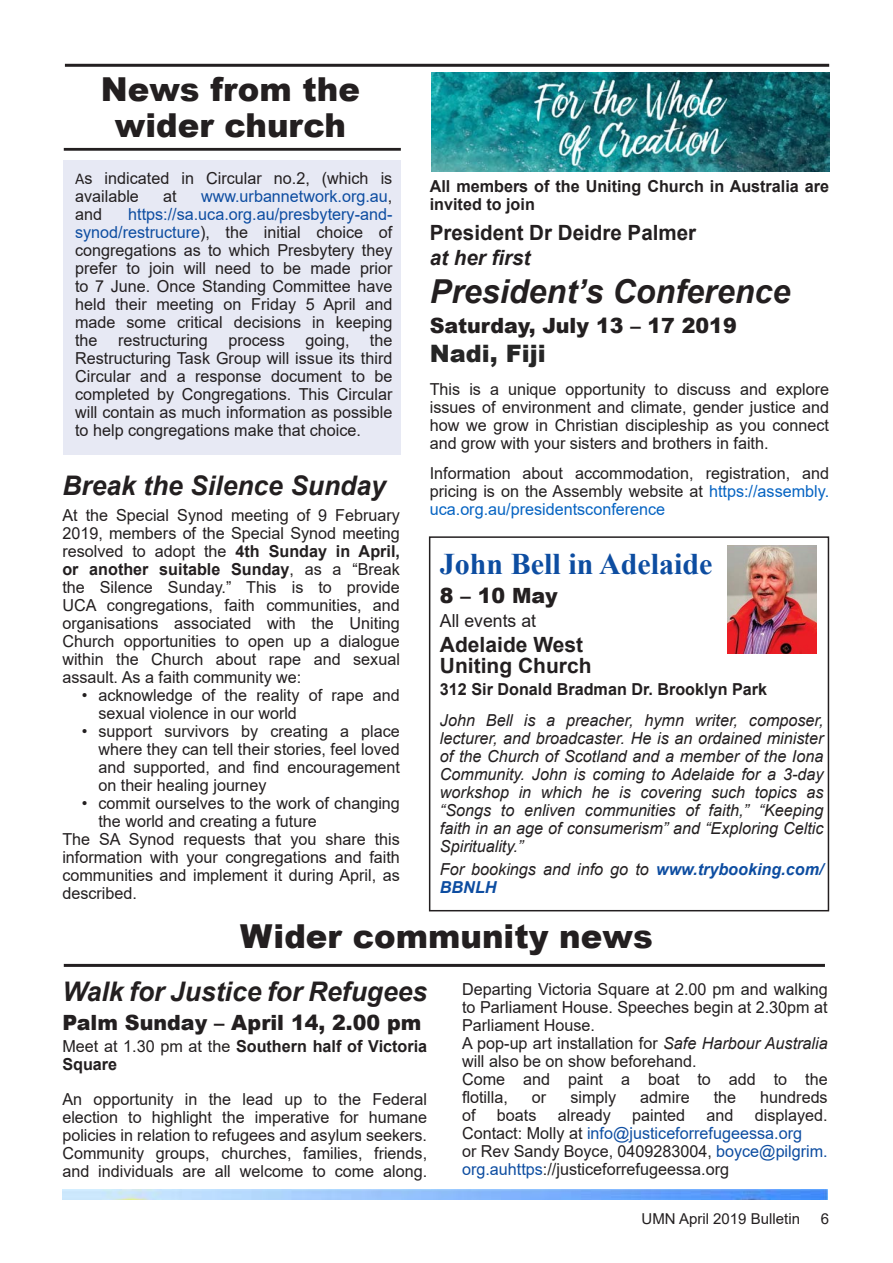
<style>
.page{position:relative;width:893px;height:1263px;background:#fff}
.page>*{position:absolute;margin:0;border:0;box-sizing:border-box;transform-origin:0 0}
.t1{font:900 33px/36px "Arial";color:#231f20;text-align:center}
.t2{font:italic 700 33px "Arial";color:#231f20}
.t3{font:700 30px "Times New Roman";color:#0d4da1}
.t4{font:italic 700 27px "Arial";color:#231f20}
.t5{font:900 24px "Arial";color:#262626}
.t6{font:900 21px "Arial";color:#231f20}
.t7{font:700 21px/21px "Arial";color:#231f20}
.t8{font:italic 700 21px "Arial";color:#231f20}
.t9{font:18px "Arial";color:#231f20}
.t10{font:16.5px/18px "Arial";color:#231f20;text-align:justify}
.t11{font:italic 16.5px/18px "Arial";color:#231f20;text-align:justify}
.t12{font:700 16.5px/18px "Arial";color:#231f20}
.t13{font:italic 700 16.5px/18px "Arial";color:#0d4da1}
.t14{font:16.5px "Arial";color:#0d4da1}
.t15{font:15px "Arial";color:#231f20}
.s1{font-family:"Calibri"}
.s2{color:#231f20}
.s3{color:#0d4da1}
.s4{font-weight:700}
.s5{color:#0563c2}
.s6{font-weight:400;color:#231f20}
.s7{font-weight:400}
.s8{font-style:italic}
</style>
<div class="page">
<img style="left:62px;top:1189px;width:766px;height:10px">
<img style="left:432px;top:72px;width:398px;height:100px">
<hr style="left:65px;top:64px;width:764px;height:3px;background:#231f20">
<hr style="left:64px;top:148px;width:337px;height:3px;background:#231f20">
<hr style="left:64px;top:964px;width:761px;height:3px;background:#231f20">
<div style="left:64px;top:161px;width:337px;height:294px;background:#e7e9f4"></div>
<div style="left:429px;top:536px;width:400px;height:375px;border:2px solid #231f20"></div>
<img style="left:727px;top:546px;width:89px;height:108px">
<h1 class="t1" style="left:101px;top:70px;width:261px">News from the wider church</h1>
<p class="t10" style="left:75px;top:169px;width:319px"><span class="s1">A</span>s indicated in Circular no.2, (which is available</p>
<p class="t10" style="left:163px;top:187px;width:15px">at</p>
<p class="t14" style="left:201px;top:185px;width:193px">www.urbannetwork.org.au<span class="s2">,</span></p>
<p class="t10" style="left:75px;top:205px;width:319px;text-indent:53px"><span class="s3">https://sa.uca.org.au/presbytery-and&shy;synod/restructure</span>), the initial choice of congregations as to which Presbytery they prefer to join will need to be made prior to 7 June. Once Standing Committee have held their meeting on Friday 5 April and made some critical decisions in keeping the restructuring process going, the Restructuring Task Group will issue its third Circular and a response document to be completed by Congregations. This Circular will contain as much information as possible to help congregations make that choice.</p>
<p class="t10" style="left:75px;top:205px;width:28px">and</p>
<h3 class="t4" style="left:62px;top:467px;width:325px">Break the Silence Sunday</h3>
<p class="t10" style="left:62px;top:506px;width:339px">At the Special Synod meeting of 9 February 2019, members of the Special Synod meeting resolved to adopt the <span class="s4">4th Sunday in April, or another suitable Sunday</span>, as a “Break the Silence Sunday.” This is to provide UCA congregations, faith communities, and organisations associated with the Uniting Church opportunities to open up a dialogue within the Church about rape and sexual assault. As a faith community we:</p>
<p class="t10" style="left:98px;top:686px;width:303px;text-indent:-16px">• acknowledge of the reality of rape and sexual violence in our world</p>
<p class="t10" style="left:98px;top:722px;width:303px;text-indent:-16px">• support survivors by creating a place where they can tell their stories, feel loved and supported, and find encouragement on their healing journey</p>
<p class="t10" style="left:82px;top:794px;width:320px">• commit ourselves to the work of changing</p>
<p class="t10" style="left:98px;top:812px;width:220px">the world and creating a future</p>
<p class="t10" style="left:62px;top:830px;width:339px">The SA Synod requests that you share this</p>
<p class="t10" style="left:62px;top:848px;width:339px">information with your congregations and faith</p>
<p class="t10" style="left:62px;top:866px;width:339px">communities and implement it during April, as</p>
<p class="t10" style="left:62px;top:884px;width:76px">described.</p>
<p class="t12" style="left:430px;top:177px;width:401px">All members of the Uniting Church in Australia are invited to join</p>
<p class="t7" style="left:430px;top:222px;width:268px">President Dr Deidre Palmer</p>
<p class="t8" style="left:430px;top:243px;width:102px">at her first</p>
<h1 class="t2" style="left:430px;top:270px;width:362px">President’s Conference</h1>
<p class="t6" style="left:430px;top:310px;width:308px">Saturday, July 13 – 17 2019</p>
<h3 class="t5" style="left:430px;top:336px;width:117px">Nadi, Fiji</h3>
<p class="t10" style="left:430px;top:380px;width:401px">This is a unique opportunity to discuss and explore issues of environment and climate, gender justice and how we grow in Christian discipleship as you connect and grow with your sisters and brothers in faith.</p>
<p class="t10" style="left:430px;top:464px;width:401px">Information about accommodation, registration, and pricing is on the Assembly website at <span class="s5">https://assembly. uca.org.au/presidentsconference</span></p>
<h2 class="t3" style="left:440px;top:542px;width:274px">John Bell in Adelaide</h2>
<p class="t6" style="left:440px;top:580px;width:119px">8 – 10 May</p>
<p class="t9" style="left:440px;top:608px;width:98px">All events at</p>
<p class="t7" style="left:440px;top:635px;width:153px">Adelaide West<br>Uniting Church</p>
<p class="t12" style="left:440px;top:681px;width:329px">312 Sir Donald Bradman Dr. Brooklyn Park</p>
<p class="t11" style="left:440px;top:712px;width:385px">John Bell is a preacher, hymn writer, composer, lecturer, and broadcaster. He is an ordained minister of the Church of Scotland and a member of the Iona Community. John is coming to Adelaide for a 3-day workshop in which he is covering such topics as “Songs to enliven communities of faith,” “Keeping faith in an age of consumerism” and “Exploring Celtic Spirituality.”</p>
<p class="t13" style="left:440px;top:860px;width:385px"><span class="s6">For bookings and info go to</span> www.trybooking.com/<br>BBNLH</p>
<h1 class="t1" style="left:240px;top:917px;width:414px">Wider community news</h1>
<h3 class="t4" style="left:62px;top:973px;width:366px">Walk for Justice for Refugees</h3>
<p class="t6" style="left:62px;top:1007px;width:360px">Palm Sunday – April 14, 2.00 pm</p>
<p class="t12" style="left:62px;top:1038px;width:366px"><span class="s7">Meet at 1.30 pm at the</span> Southern half of Victoria<br>Square</p>
<p class="t10" style="left:62px;top:1090px;width:366px">An opportunity in the lead up to the Federal election to highlight the imperative for humane policies in relation to refugees and asylum seekers.<br>Community groups, churches, families, friends, and individuals are all welcome to come along.</p>
<p class="t10" style="left:462px;top:980px;width:367px;text-align:left">Departing Victoria Square at 2.00 pm and walking to Parliament House. Speeches begin at 2.30pm at Parliament House.<br>A pop-up art installation for <span class="s8">Safe Harbour Australia </span>will also be on show beforehand.<br>Come and paint a boat to add to the flotilla,</p>
<p class="t10" style="left:532px;top:1088px;width:16px">or</p>
<p class="t10" style="left:570px;top:1088px;width:47px">simply</p>
<p class="t10" style="left:640px;top:1088px;width:51px">admire</p>
<p class="t10" style="left:714px;top:1088px;width:24px">the</p>
<p class="t10" style="left:760px;top:1088px;width:69px">hundreds</p>
<p class="t10" style="left:462px;top:1106px;width:15px">of</p>
<p class="t10" style="left:497px;top:1106px;width:41px">boats</p>
<p class="t10" style="left:558px;top:1106px;width:55px">already</p>
<p class="t10" style="left:632px;top:1106px;width:55px">painted</p>
<p class="t10" style="left:707px;top:1106px;width:28px">and</p>
<p class="t10" style="left:462px;top:1106px;width:367px;text-align:left;text-indent:293px">displayed.<br>Contact: Molly at <span class="s3">info@justiceforrefugeessa.org<br></span>or Rev Sandy Boyce, 0409283004, <span class="s3">boyce@pilgrim. org.auhttps</span>://justiceforrefugeessa.org</p>
<p class="t15" style="left:642px;top:1209px;width:160px">UMN April 2019 Bulletin</p>
<p class="t15" style="left:821px;top:1209px;width:10px">6</p>
</div>
